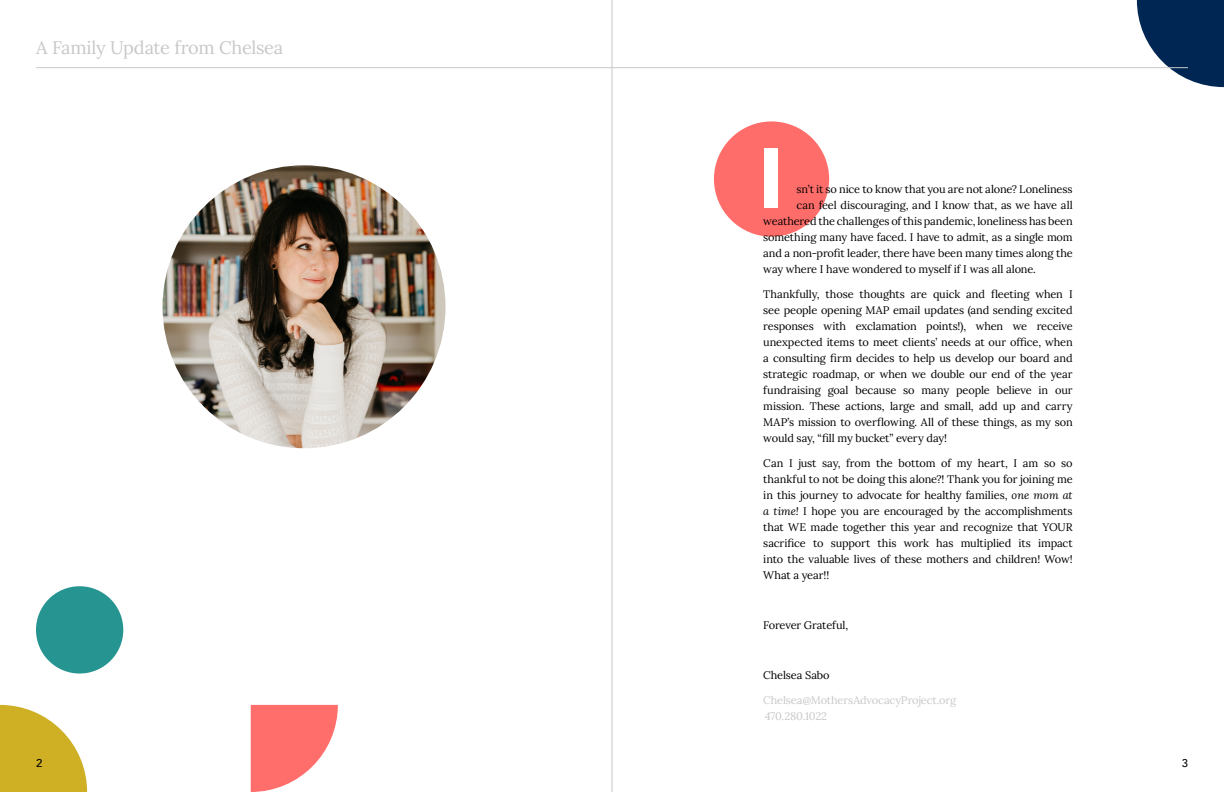
<style>
.page{position:relative;width:1224px;height:792px;background:#fff}
.page>*{position:absolute;margin:0;border:0;box-sizing:border-box;transform-origin:0 0}
.t1{font:900 84.6px "Avenir";color:#fff}
.t2{font:18.2px "Lora";letter-spacing:-.015em;color:#c7c9c7}
.t3{font:500 11.3px "Avenir";color:#000}
.t4{font:11px/16px "Lora";letter-spacing:-.015em;color:#000;text-align:justify}
.t5{font:11px/16px "Lora";letter-spacing:-.015em;color:#c7c9c7}
.s1{font-style:italic}
</style>
<div class="page">
<hr style="left:612px;top:0;width:1px;height:792px;background:#c7c9c7">
<svg style="left:1137px;top:0;width:87px;height:87px"></svg>
<img style="left:163px;top:165px;width:283px;height:283px;border-radius:141px">
<div style="left:714px;top:121px;width:115px;height:116px;background:#ff6d6a;border-radius:50%"></div>
<hr style="left:36px;top:67px;width:1152px;height:1px;background:#c7c9c7">
<div style="left:36px;top:586px;width:87px;height:88px;background:#269491;border-radius:50%"></div>
<svg style="left:0;top:705px;width:87px;height:87px"></svg>
<svg style="left:251px;top:705px;width:87px;height:87px"></svg>
<h2 class="t2" style="left:36px;top:34px;width:249px">A Family Update from Chelsea</h2>
<h1 class="t1" style="left:758px;top:106px;width:27px">I</h1>
<p class="t4" style="left:797px;top:180px;width:278px">sn’t it so nice to know that you are not alone? Loneliness</p>
<p class="t4" style="left:797px;top:196px;width:278px">can feel discouraging, and I know that, as we have all</p>
<p class="t4" style="left:763px;top:212px;width:311px">weathered the challenges of this pandemic, loneliness has been</p>
<p class="t4" style="left:763px;top:228px;width:311px">something many have faced. I have to admit, as a single mom</p>
<p class="t4" style="left:763px;top:244px;width:311px">and a non-profit leader, there have been many times along the</p>
<p class="t4" style="left:763px;top:260px;width:274px">way where I have wondered to myself if I was all alone.</p>
<p class="t4" style="left:763px;top:285px;width:311px">Thankfully, those thoughts are quick and fleeting when I see people opening MAP email updates (and sending excited responses with exclamation points!), when we receive unexpected items to meet clients’ needs at our office, when a consulting firm decides to help us develop our board and strategic roadmap, or when we double our end of the year fundraising goal because so many people believe in our mission. These actions, large and small, add up and carry MAP’s mission to overflowing. All of these things, as my son would say, “fill my bucket” every day!</p>
<p class="t4" style="left:763px;top:454px;width:311px">Can I just say, from the bottom of my heart, I am so so thankful to not be doing this alone?! Thank you for joining me in this journey to advocate for healthy families, <span class="s1">one mom at a time!</span> I hope you are encouraged by the accomplishments that WE made together this year and recognize that YOUR sacrifice to support this work has multiplied its impact into the valuable lives of these mothers and children! Wow!<br>What a year!!</p>
<p class="t4" style="left:763px;top:616px;width:87px">Forever Grateful,</p>
<p class="t4" style="left:763px;top:666px;width:68px">Chelsea Sabo</p>
<p class="t5" style="left:763px;top:691px;width:194px">Chelsea@MothersAdvocacyProject.org<br>470.280.1022</p>
<p class="t3" style="left:36px;top:754px;width:8px">2</p>
<p class="t3" style="left:1182px;top:754px;width:8px">3</p>
</div>
